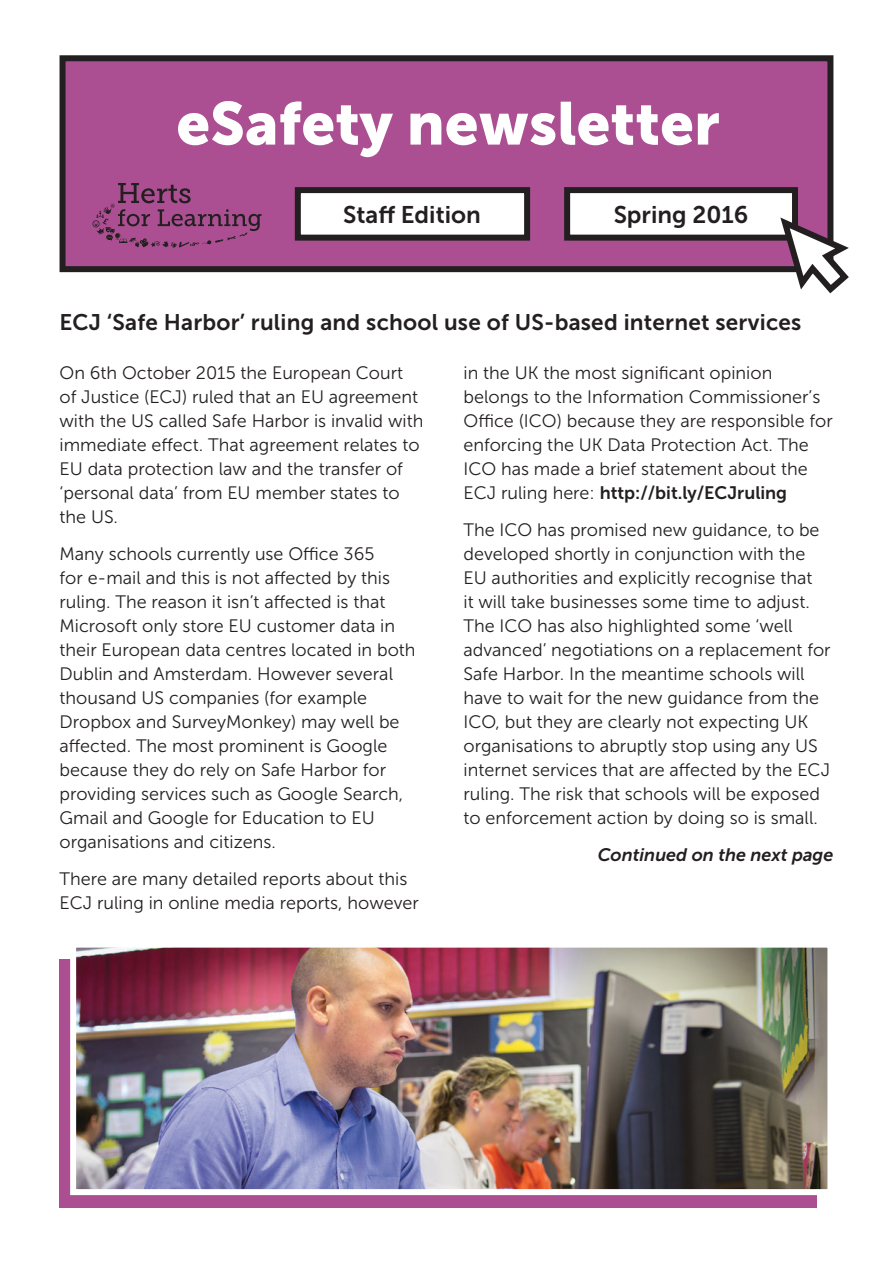
<style>
.page{position:relative;width:893px;height:1263px;background:#fff}
.page>*{position:absolute;margin:0;border:0;box-sizing:border-box;transform-origin:0 0}
.t1{font:60px "Museo Sans 900";color:#fff}
.t2{font:24px "Museo Sans 700";color:#231f20}
.t3{font:22.5px "Museo Sans 700";letter-spacing:.01em;color:#231f20}
.body{font:18px/24px "Museo Sans 300";color:#231f20}
.body-2{font:italic 18px "Museo Sans 700";color:#231f20}
.s1{font-family:"Museo Sans 700"}
</style>
<div class="page">
<div style="left:60px;top:959px;width:757px;height:249px;background:#ab4f92"></div>
<img style="left:77px;top:949px;width:749px;height:239px">
<div style="left:70px;top:942px;width:763px;height:253px;border:6px solid #fff"></div>
<div style="left:63px;top:58px;width:767px;height:211px;background:#ab4f92"></div>
<div style="left:60px;top:55px;width:773px;height:217px;border:6px solid #231f20"></div>
<div style="left:567px;top:190px;width:228px;height:48px;background:#fff"></div>
<div style="left:564px;top:187px;width:234px;height:54px;border:6px solid #231f20"></div>
<div style="left:298px;top:190px;width:229px;height:48px;background:#fff"></div>
<div style="left:295px;top:187px;width:235px;height:54px;border:6px solid #231f20"></div>
<svg style="left:776px;top:212px;width:73px;height:82px"></svg>
<svg style="left:92px;top:183px;width:169px;height:65px"></svg>
<p class="t1" style="left:176px;top:89px;width:545px">eSafety newsletter</p>
<p class="t2" style="left:343px;top:201px;width:139px">Staff Edition</p>
<p class="t2" style="left:614px;top:201px;width:136px">Spring 2016</p>
<p class="t3" style="left:59px;top:309px;width:744px">ECJ ‘Safe Harbor’ ruling and school use of US-based internet services</p>
<p class="body" style="left:60px;top:361px;width:365px">On 6th October 2015 the European Court of Justice (ECJ) ruled that an EU agreement with the US called Safe Harbor is invalid with immediate effect. That agreement relates to EU data protection law and the transfer of ‘personal data’ from EU member states to the US.</p>
<p class="body" style="left:60px;top:542px;width:358px">Many schools currently use Office 365<br>for e-mail and this is not affected by this ruling. The reason it isn’t affected is that Microsoft only store EU customer data in their European data centres located in both Dublin and Amsterdam. However several thousand US companies (for example Dropbox and SurveyMonkey) may well be affected. The most prominent is Google because they do rely on Safe Harbor for providing services such as Google Search, Gmail and Google for Education to EU organisations and citizens.</p>
<p class="body" style="left:60px;top:867px;width:361px">There are many detailed reports about this<br>ECJ ruling in online media reports, however</p>
<p class="body" style="left:463px;top:361px;width:371px">in the UK the most significant opinion belongs to the Information Commissioner’s Office (ICO) because they are responsible for enforcing the UK Data Protection Act. The ICO has made a brief statement about the ECJ ruling here: <span class="s1">http://bit.ly/ECJruling</span></p>
<p class="body" style="left:463px;top:518px;width:369px">The ICO has promised new guidance, to be developed shortly in conjunction with the EU authorities and explicitly recognise that<br>it will take businesses some time to adjust.<br>The ICO has also highlighted some ‘well advanced’ negotiations on a replacement for Safe Harbor. In the meantime schools will have to wait for the new guidance from the ICO, but they are clearly not expecting UK organisations to abruptly stop using any US internet services that are affected by the ECJ ruling. The risk that schools will be exposed to enforcement action by doing so is small.</p>
<p class="body-2" style="left:598px;top:844px;width:237px">Continued on the next page</p>
</div>
